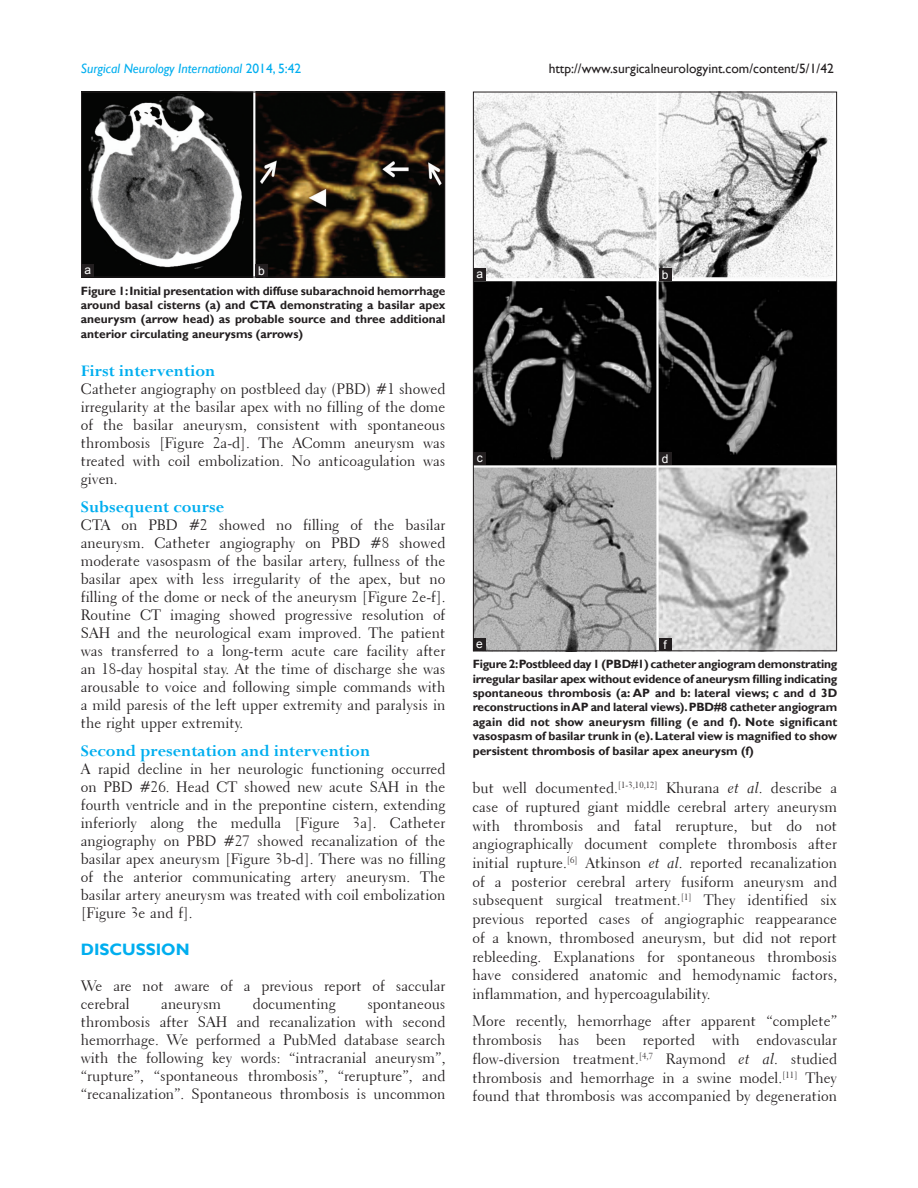
<style>
.page{position:relative;width:918px;height:1188px;background:#fff}
.page>*{position:absolute;margin:0;border:0;box-sizing:border-box;transform-origin:0 0}
.t1{font:700 18px "Perpetua";color:#00aeef}
.t2{font:700 16.5px "Gill Sans";color:#00aeef}
.TX{font:15px/18px "Transitional 521 BT Roman A";color:#231f20;text-align:justify}
.t3{font:13.5px "Gill Sans";color:#231f20}
.t4{font:italic 13.5px "Gill Sans";color:#00aeef}
.FGC{font:700 12px/14.4px "Gill Sans";color:#231f20;text-align:justify}
.LABEL{font:12px "Arial";color:#fff}
.s1{font-style:normal}
.s2{font-family:"Transitional 521 BT Cursive A"}
</style>
<div class="page">
<img style="left:83px;top:94px;width:360px;height:181px">
<div style="left:81px;top:92px;width:364px;height:185px;border:1px solid #231f20"></div>
<div style="left:81px;top:265px;width:13px;height:12px;background:#231f20"></div>
<div style="left:255px;top:264px;width:13px;height:13px;background:#231f20"></div>
<img style="left:475px;top:94px;width:360px;height:555px">
<div style="left:473px;top:268px;width:13px;height:13px;background:#231f20"></div>
<div style="left:659px;top:268px;width:13px;height:13px;background:#231f20"></div>
<div style="left:473px;top:453px;width:13px;height:12px;background:#231f20"></div>
<div style="left:659px;top:452px;width:13px;height:13px;background:#231f20"></div>
<div style="left:473px;top:638px;width:13px;height:13px;background:#231f20"></div>
<div style="left:659px;top:638px;width:12px;height:13px;background:#231f20"></div>
<p class="t4" style="left:81px;top:61px;width:222px">Surgical Neurology International <span class="s1">2014, 5:42</span></p>
<p class="t3" style="left:549px;top:61px;width:287px">http://www.surgicalneurologyint.com/content/5/1/42</p>
<p class="LABEL" style="left:84px;top:262px;width:8px">a</p>
<p class="LABEL" style="left:258px;top:263px;width:8px">b</p>
<p class="FGC" style="left:81px;top:284px;width:366px">Figure 1: Initial presentation with diffuse subarachnoid hemorrhage around basal cisterns (a) and CTA demonstrating a basilar apex aneurysm (arrow head) as probable source and three additional anterior circulating aneurysms (arrows)</p>
<h2 class="t1" style="left:81px;top:360px;width:136px">First intervention</h2>
<p class="TX" style="left:81px;top:380px;width:366px">Catheter angiography on postbleed day (PBD) #1 showed irregularity at the basilar apex with no filling of the dome of the basilar aneurysm, consistent with spontaneous thrombosis [Figure 2a‑d]. The AComm aneurysm was treated with coil embolization. No anticoagulation was given.</p>
<h2 class="t1" style="left:81px;top:496px;width:145px">Subsequent course</h2>
<p class="TX" style="left:81px;top:516px;width:366px">CTA on PBD #2 showed no filling of the basilar aneurysm. Catheter angiography on PBD #8 showed moderate vasospasm of the basilar artery, fullness of the basilar apex with less irregularity of the apex, but no filling of the dome or neck of the aneurysm [Figure 2e‑f].<br>Routine CT imaging showed progressive resolution of SAH and the neurological exam improved. The patient was transferred to a long‑term acute care facility after an 18‑day hospital stay. At the time of discharge she was arousable to voice and following simple commands with a mild paresis of the left upper extremity and paralysis in the right upper extremity.</p>
<h2 class="t1" style="left:81px;top:739px;width:291px">Second presentation and intervention</h2>
<p class="TX" style="left:81px;top:760px;width:366px">A rapid decline in her neurologic functioning occurred on PBD #26. Head CT showed new acute SAH in the fourth ventricle and in the prepontine cistern, extending inferiorly along the medulla [Figure 3a]. Catheter angiography on PBD #27 showed recanalization of the basilar apex aneurysm [Figure 3b‑d]. There was no filling of the anterior communicating artery aneurysm. The basilar artery aneurysm was treated with coil embolization [Figure 3e and f].</p>
<h1 class="t2" style="left:81px;top:939px;width:110px">DISCUSSION</h1>
<p class="TX" style="left:81px;top:977px;width:366px">We are not aware of a previous report of saccular cerebral</p>
<p class="TX" style="left:161px;top:995px;width:62px">aneurysm</p>
<p class="TX" style="left:253px;top:995px;width:85px">documenting</p>
<p class="TX" style="left:81px;top:995px;width:366px;text-indent:287px">spontaneous thrombosis after SAH and recanalization with second hemorrhage. We performed a PubMed database search with the following key words: “intracranial aneurysm”, “rupture”, “spontaneous thrombosis”, “rerupture”, and “recanalization”. Spontaneous thrombosis is uncommon</p>
<p class="LABEL" style="left:476px;top:266px;width:8px">a</p>
<p class="LABEL" style="left:662px;top:267px;width:8px">b</p>
<p class="LABEL" style="left:477px;top:450px;width:7px">c</p>
<p class="LABEL" style="left:662px;top:451px;width:8px">d</p>
<p class="LABEL" style="left:476px;top:636px;width:8px">e</p>
<p class="LABEL" style="left:663px;top:637px;width:5px">f</p>
<p class="FGC" style="left:473px;top:657px;width:366px">Figure 2:Postbleed day 1 (PBD#1) catheter angiogram demonstrating irregular basilar apex without evidence of aneurysm filling indicating spontaneous thrombosis (a: AP and b: lateral views; c and d 3D reconstructions in AP and lateral views). PBD#8 catheter angiogram again did not show aneurysm filling (e and f). Note significant vasospasm of basilar trunk in (e). Lateral view is magnified to show persistent thrombosis of basilar apex aneurysm (f)</p>
<p class="TX" style="left:472px;top:779px;width:366px;line-height:18.8px">but well documented.<sup>[1‑3,10,12]</sup> Khurana <span class="s2">et al</span>. describe a case of ruptured giant middle cerebral artery aneurysm with thrombosis and fatal rerupture, but do not angiographically document complete thrombosis after initial rupture.<sup>[6]</sup> Atkinson <span class="s2">et al</span>. reported recanalization of a posterior cerebral artery fusiform aneurysm and subsequent surgical treatment.<sup>[1]</sup> They identified six previous reported cases of angiographic reappearance of a known, thrombosed aneurysm, but did not report rebleeding. Explanations for spontaneous thrombosis have considered anatomic and hemodynamic factors, inflammation, and hypercoagulability.</p>
<p class="TX" style="left:472px;top:1012px;width:366px;line-height:18.8px">More recently, hemorrhage after apparent “complete” thrombosis has been reported with endovascular flow‑diversion treatment.<sup>[4,7</sup> Raymond <span class="s2">et al</span>. studied thrombosis and hemorrhage in a swine model.<sup>[11]</sup> They found that thrombosis was accompanied by degeneration</p>
</div>
